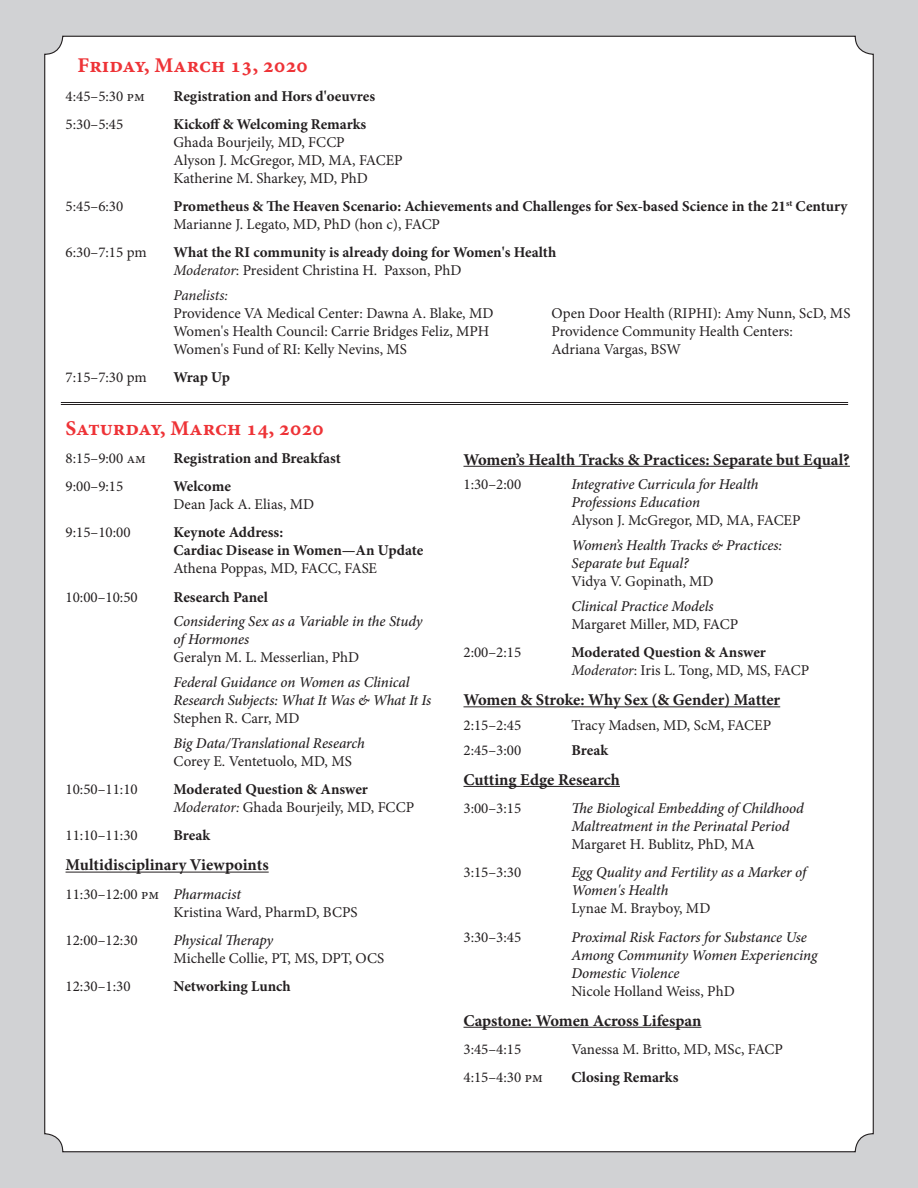
<style>
.page{position:relative;width:918px;height:1188px;background:#d1d2d4}
.page>*{position:absolute;margin:0;border:0;box-sizing:border-box;transform-origin:0 0}
.t1{font:21px "Minion Pro Bold Capt";color:#ee3337}
.t2{font:700 16.5px "Minion Pro";color:#231f20}
.t3{font:15px/18px "Minion Pro";color:#231f20}
.t4{font:700 15px/18px "Minion Pro";color:#231f20}
.t5{font:italic 500 15px/18px "Minion Pro";letter-spacing:-.01em;color:#231f20}
.t6{font:15px "Minion Pro";letter-spacing:-.02em;color:#231f20}
.t7{font:15px "Minion Pro";letter-spacing:-.03em;color:#231f20}
.t8{font:italic 15px "Minion Pro";letter-spacing:-.01em;color:#231f20}
.s1{font-weight:400}
.s2{font-weight:400;font-style:italic}
.s3{font-weight:500;font-style:italic}
</style>
<div class="page">
<div style="left:45px;top:36px;width:828px;height:1116px;background:#fff;border-radius:18px"></div>
<hr style="left:66px;top:872px;width:203px;height:1px;background:#231f20">
<hr style="left:464px;top:466px;width:386px;height:1px;background:#231f20">
<hr style="left:464px;top:706px;width:316px;height:1px;background:#231f20">
<hr style="left:464px;top:786px;width:156px;height:1px;background:#231f20">
<hr style="left:464px;top:1027px;width:237px;height:1px;background:#231f20">
<hr style="left:61px;top:402px;width:787px;height:1px;background:#231f20">
<hr style="left:61px;top:404px;width:787px;height:1px;background:#231f20">
<h1 class="t1" style="left:78px;top:50px;width:232px">Friday, March 13, 2020</h1>
<p class="t3" style="left:66px;top:87px;width:81px">4:45–5:30 pm</p>
<p class="t4" style="left:174px;top:87px;width:203px">Registration and Hors d'oeuvres</p>
<p class="t3" style="left:66px;top:115px;width:59px">5:30–5:45</p>
<p class="t4" style="left:174px;top:115px;width:194px">Kickoff &amp; Welcoming Remarks</p>
<p class="t3" style="left:174px;top:133px;width:231px">Ghada Bourjeily, MD, FCCP<br>Alyson J. McGregor, MD, MA, FACEP<br>Katherine M. Sharkey, MD, PhD</p>
<p class="t3" style="left:66px;top:197px;width:59px">5:45–6:30</p>
<p class="t4" style="left:174px;top:197px;width:676px">Prometheus &amp; The Heaven Scenario: Achievements and Challenges for Sex-based Science in the 21<sup>st</sup> Century<br><span class="s1">Marianne J. Legato, MD, PhD (hon c), FACP</span></p>
<p class="t3" style="left:66px;top:244px;width:83px">6:30–7:15 pm</p>
<p class="t4" style="left:174px;top:243px;width:384px">What the RI community is already doing for Women's Health<br><span class="s2">Moderator</span><span class="s1">: President Christina H. Paxson, PhD</span></p>
<p class="t8" style="left:174px;top:285px;width:56px">Panelists:</p>
<p class="t3" style="left:174px;top:304px;width:321px">Providence VA Medical Center: Dawna A. Blake, MD</p>
<p class="t3" style="left:552px;top:304px;width:300px">Open Door Health (RIPHI): Amy Nunn, ScD, MS</p>
<p class="t3" style="left:174px;top:322px;width:317px">Women's Health Council: Carrie Bridges Feliz, MPH</p>
<p class="t3" style="left:552px;top:322px;width:243px">Providence Community Health Centers:</p>
<p class="t6" style="left:174px;top:339px;width:235px">Women's Fund of RI: Kelly Nevins, MS</p>
<p class="t3" style="left:552px;top:340px;width:131px">Adriana Vargas, BSW</p>
<p class="t3" style="left:66px;top:369px;width:83px">7:15–7:30 pm</p>
<p class="t4" style="left:174px;top:368px;width:58px">Wrap Up</p>
<h1 class="t1" style="left:66px;top:413px;width:260px">Saturday, March 14, 2020</h1>
<p class="t3" style="left:66px;top:449px;width:82px">8:15–9:00 am</p>
<p class="t4" style="left:174px;top:449px;width:169px">Registration and Breakfast</p>
<p class="t3" style="left:66px;top:477px;width:59px">9:00–9:15</p>
<p class="t4" style="left:174px;top:477px;width:59px">Welcome</p>
<p class="t3" style="left:174px;top:495px;width:142px">Dean Jack A. Elias, MD</p>
<p class="t3" style="left:66px;top:524px;width:67px">9:15–10:00</p>
<p class="t4" style="left:174px;top:523px;width:251px">Keynote Address:<br>Cardiac Disease in Women—An Update</p>
<p class="t7" style="left:174px;top:559px;width:205px">Athena Poppas, MD, FACC, FASE</p>
<p class="t3" style="left:66px;top:588px;width:74px">10:00–10:50</p>
<p class="t4" style="left:174px;top:588px;width:96px">Research Panel</p>
<p class="t5" style="left:174px;top:613px;width:251px">Considering Sex as a Variable in the Study of Hormones</p>
<p class="t3" style="left:174px;top:649px;width:187px">Geralyn M. L. Messerlian, PhD</p>
<p class="t5" style="left:174px;top:673px;width:259px">Federal Guidance on Women as Clinical<br>Research Subjects: What It Was &amp; What It Is</p>
<p class="t3" style="left:174px;top:709px;width:127px">Stephen R. Carr, MD</p>
<p class="t5" style="left:174px;top:734px;width:193px">Big Data/Translational Research</p>
<p class="t3" style="left:174px;top:752px;width:180px">Corey E. Ventetuolo, MD, MS</p>
<p class="t3" style="left:66px;top:780px;width:74px">10:50–11:10</p>
<p class="t4" style="left:174px;top:780px;width:242px">Moderated Question &amp; Answer<br><span class="s2">Moderator:</span> <span class="s1">Ghada Bourjeily, MD, FCCP</span></p>
<p class="t3" style="left:66px;top:827px;width:74px">11:10–11:30</p>
<p class="t4" style="left:174px;top:826px;width:38px">Break</p>
<p class="t2" style="left:66px;top:854px;width:205px">Multidisciplinary Viewpoints</p>
<p class="t3" style="left:174px;top:885px;width:186px;text-indent:-108px">11:30–12:00 pm <span class="s3">Pharmacist<br></span>Kristina Ward, PharmD, BCPS</p>
<p class="t3" style="left:66px;top:931px;width:74px">12:00–12:30</p>
<p class="t5" style="left:174px;top:931px;width:101px">Physical Therapy</p>
<p class="t3" style="left:174px;top:949px;width:212px">Michelle Collie, PT, MS, DPT, OCS</p>
<p class="t3" style="left:66px;top:978px;width:67px">12:30–1:30</p>
<p class="t4" style="left:174px;top:977px;width:119px">Networking Lunch</p>
<p class="t2" style="left:464px;top:448px;width:388px">Women’s Health Tracks &amp; Practices: Separate but Equal?</p>
<p class="t3" style="left:464px;top:476px;width:59px">1:30–2:00</p>
<p class="t5" style="left:572px;top:476px;width:189px">Integrative Curricula for Health<br>Professions Education</p>
<p class="t3" style="left:572px;top:512px;width:231px">Alyson J. McGregor, MD, MA, FACEP</p>
<p class="t5" style="left:572px;top:536px;width:212px">Women’s Health Tracks &amp; Practices:<br>Separate but Equal?</p>
<p class="t3" style="left:572px;top:572px;width:144px">Vidya V. Gopinath, MD</p>
<p class="t5" style="left:572px;top:597px;width:144px">Clinical Practice Models</p>
<p class="t3" style="left:571px;top:615px;width:168px">Margaret Miller, MD, FACP</p>
<p class="t3" style="left:463px;top:643px;width:59px">2:00–2:15</p>
<p class="t4" style="left:571px;top:643px;width:239px">Moderated Question &amp; Answer<br><span class="s2">Moderator</span><span class="s1">: Iris L. Tong, MD, MS, FACP</span></p>
<p class="t2" style="left:464px;top:688px;width:318px">Women &amp; Stroke: Why Sex (&amp; Gender) Matter</p>
<p class="t3" style="left:464px;top:716px;width:59px">2:15–2:45</p>
<p class="t3" style="left:572px;top:716px;width:201px">Tracy Madsen, MD, ScM, FACEP</p>
<p class="t3" style="left:464px;top:741px;width:59px">2:45–3:00</p>
<p class="t4" style="left:572px;top:741px;width:38px">Break</p>
<p class="t2" style="left:464px;top:768px;width:158px">Cutting Edge Research</p>
<p class="t3" style="left:464px;top:799px;width:59px">3:00–3:15</p>
<p class="t5" style="left:572px;top:799px;width:234px">The Biological Embedding of Childhood<br>Maltreatment in the Perinatal Period</p>
<p class="t3" style="left:572px;top:835px;width:185px">Margaret H. Bublitz, PhD, MA</p>
<p class="t3" style="left:464px;top:864px;width:59px">3:15–3:30</p>
<p class="t5" style="left:572px;top:863px;width:236px">Egg Quality and Fertility as a Marker of<br>Women's Health</p>
<p class="t3" style="left:572px;top:900px;width:140px">Lynae M. Brayboy, MD</p>
<p class="t3" style="left:464px;top:928px;width:59px">3:30–3:45</p>
<p class="t5" style="left:572px;top:928px;width:247px">Proximal Risk Factors for Substance Use<br>Among Community Women Experiencing<br>Domestic Violence</p>
<p class="t3" style="left:572px;top:982px;width:165px">Nicole Holland Weiss, PhD</p>
<p class="t2" style="left:464px;top:1009px;width:239px">Capstone: Women Across Lifespan</p>
<p class="t3" style="left:464px;top:1040px;width:59px">3:45–4:15</p>
<p class="t3" style="left:572px;top:1040px;width:213px">Vanessa M. Britto, MD, MSc, FACP</p>
<p class="t3" style="left:464px;top:1068px;width:81px">4:15–4:30 pm</p>
<p class="t4" style="left:572px;top:1068px;width:108px">Closing Remarks</p>
</div>
